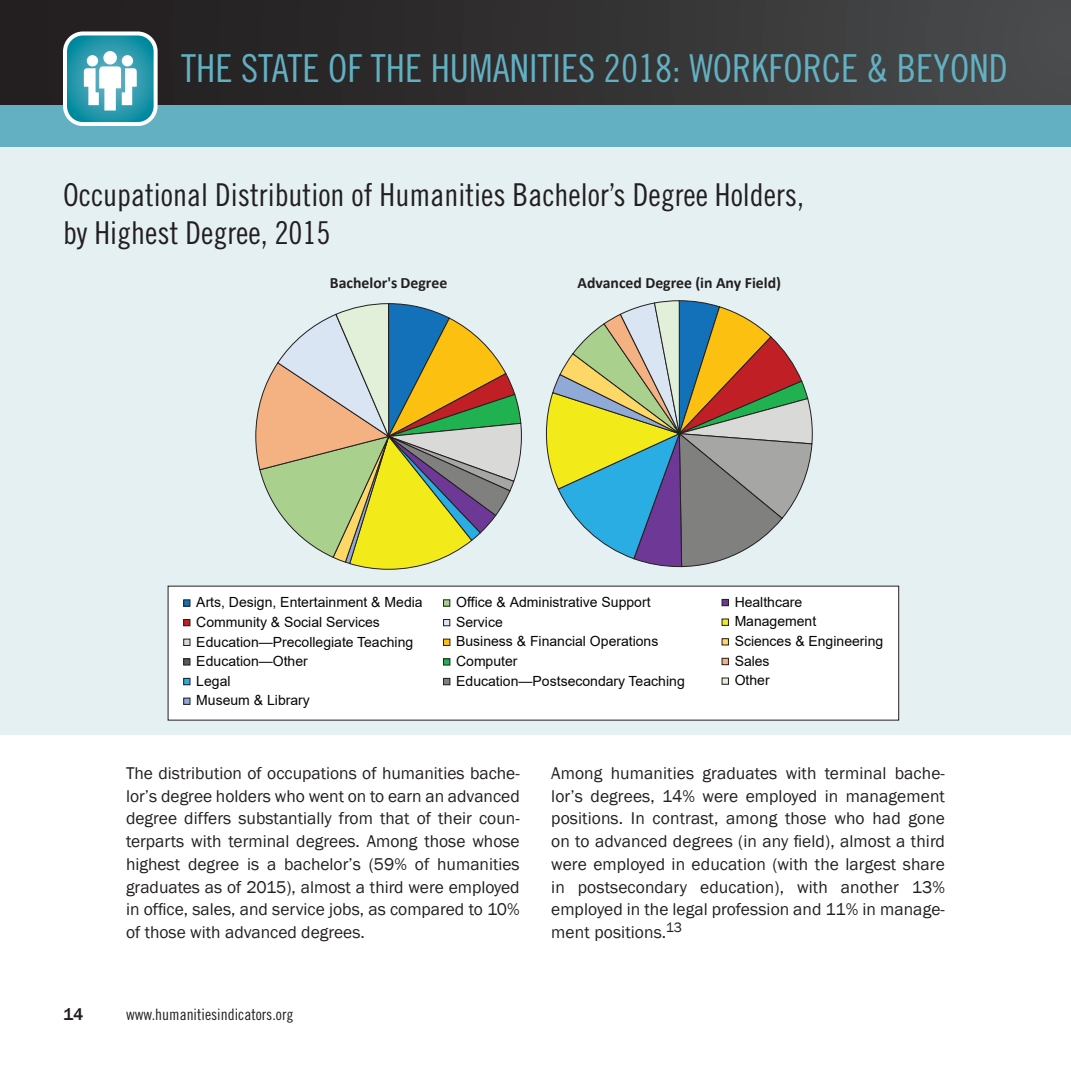
<style>
.page{position:relative;width:1071px;height:1071px;background:#fff}
.page>*{position:absolute;margin:0;border:0;box-sizing:border-box;transform-origin:0 0}
.t1{font:38.5px "Trade Gothic LT Std Cn 18";color:#62b0c2}
.t2{font:31.5px/37.8px "Trade Gothic LT Std Cn 18";color:#231f20}
.Text{font:17.5px/22.8px "Franklin Gothic";color:#231f20;text-align:justify}
.t3{font:500 17.5px "Franklin Gothic";color:#231f20}
.t4{font:700 15.75px "Calibri";color:#231f20}
.t5{font:15.75px "Trade Gothic LT Std Cn 18";color:#231f20}
.t6{font:14px/19.6px "Arial";color:#050504}
</style>
<div class="page">
<div style="left:0;top:147px;width:1071px;height:588px;background:#e5f0f3"></div>
<svg style="left:255px;top:303px;width:267px;height:267px"></svg>
<svg style="left:546px;top:300px;width:267px;height:267px"></svg>
<div style="left:168px;top:586px;width:731px;height:134px;background:#fff"></div>
<svg style="left:185px;top:601px;width:3px;height:4px"></svg>
<div style="left:183px;top:599px;width:7px;height:8px;border:1px solid #231f20"></div>
<div style="left:183px;top:619px;width:7px;height:7px;border:1px solid #231f20"></div>
<div style="left:183px;top:639px;width:7px;height:7px;border:1px solid #231f20"></div>
<svg style="left:185px;top:660px;width:3px;height:4px"></svg>
<div style="left:183px;top:658px;width:7px;height:8px;border:1px solid #231f20"></div>
<div style="left:184px;top:678px;width:6px;height:7px;background:#29ade3"></div>
<div style="left:183px;top:678px;width:7px;height:7px;border:1px solid #231f20"></div>
<div style="left:183px;top:698px;width:7px;height:7px;border:1px solid #231f20"></div>
<svg style="left:445px;top:601px;width:3px;height:4px"></svg>
<div style="left:443px;top:599px;width:7px;height:8px;border:1px solid #231f20"></div>
<div style="left:443px;top:619px;width:7px;height:7px;border:1px solid #231f20"></div>
<div style="left:443px;top:639px;width:7px;height:7px;border:1px solid #231f20"></div>
<svg style="left:445px;top:660px;width:3px;height:4px"></svg>
<div style="left:443px;top:658px;width:7px;height:8px;border:1px solid #231f20"></div>
<div style="left:444px;top:678px;width:6px;height:7px;background:#80807f"></div>
<div style="left:443px;top:678px;width:7px;height:7px;border:1px solid #231f20"></div>
<div style="left:722px;top:599px;width:6px;height:7px;background:#6e3896"></div>
<div style="left:722px;top:599px;width:7px;height:7px;border:1px solid #231f20"></div>
<div style="left:722px;top:619px;width:7px;height:7px;border:1px solid #231f20"></div>
<div style="left:722px;top:638px;width:7px;height:7px;border:1px solid #231f20"></div>
<div style="left:722px;top:658px;width:6px;height:7px;background:#f4b182"></div>
<div style="left:722px;top:658px;width:7px;height:7px;border:1px solid #231f20"></div>
<div style="left:722px;top:678px;width:7px;height:7px;border:1px solid #231f20"></div>
<div style="left:0;top:105px;width:1071px;height:42px;background:#62b0c2"></div>
<div style="left:0;top:0;width:1071px;height:105px;background:linear-gradient(to right,#1f1a1b,#47494a)"></div>
<div style="left:63px;top:32px;width:94px;height:94px;background:#fff;border-radius:20px"></div>
<svg style="left:67px;top:35px;width:87px;height:87px"></svg>
<h1 class="t1" style="left:181px;top:46px;width:828px">THE STATE OF THE HUMANITIES 2018: WORKFORCE &amp; BEYOND</h1>
<p class="t2" style="left:63px;top:176px;width:743px">Occupational Distribution of Humanities Bachelor’s Degree Holders, by Highest Degree, 2015</p>
<p class="t4" style="left:330px;top:272px;width:119px">Bachelor's Degree</p>
<p class="t4" style="left:578px;top:272px;width:205px">Advanced Degree (in Any Field)</p>
<p class="t6" style="left:196px;top:592px;width:228px">Arts, Design, Entertainment &amp; Media<br>Community &amp; Social Services<br>Education—Precollegiate Teaching<br>Education—Other<br>Legal<br>Museum &amp; Library</p>
<p class="t6" style="left:456px;top:592px;width:230px">Office &amp; Administrative Support<br>Service<br>Business &amp; Financial Operations<br>Computer<br>Education—Postsecondary Teaching</p>
<p class="t6" style="left:735px;top:592px;width:150px">Healthcare<br>Management<br>Sciences &amp; Engineering<br>Sales<br>Other</p>
<p class="Text" style="left:126px;top:762px;width:395px">The distribution of occupations of humanities bache&shy;lor’s degree holders who went on to earn an advanced degree differs substantially from that of their coun&shy;terparts with terminal degrees. Among those whose highest degree is a bachelor’s (59% of humanities graduates as of 2015), almost a third were employed in office, sales, and service jobs, as compared to 10% of those with advanced degrees.</p>
<p class="Text" style="left:551px;top:762px;width:395px">Among humanities graduates with terminal bache&shy;lor’s degrees, 14% were employed in management positions. In contrast, among those who had gone on to advanced degrees (in any field), almost a third were employed in education (with the largest share in postsecondary education), with another 13% employed in the legal profession and 11% in manage&shy;ment positions.<sup>13</sup></p>
<p class="t3" style="left:63px;top:1004px;width:22px">14</p>
<p class="t5" style="left:126px;top:1005px;width:169px">www.humanitiesindicators.org</p>
</div>
